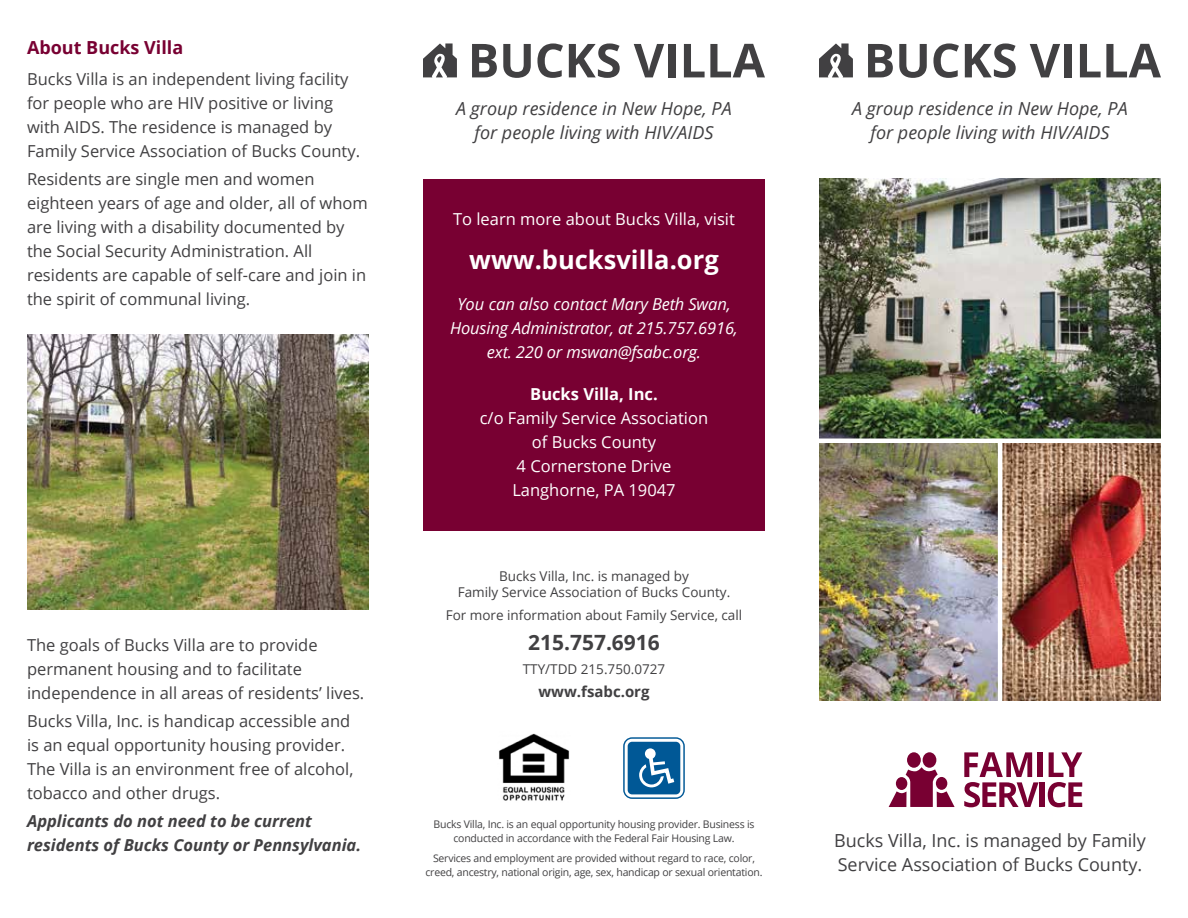
<style>
.page{position:relative;width:1188px;height:918px;background:#fff}
.page>*{position:absolute;margin:0;border:0;box-sizing:border-box;transform-origin:0 0}
.t1{font:700 25.5px "Open Sans";color:#fff}
.t2{font:700 21px "Open Sans";color:#414042}
.t3{font:italic 18px/24px "Open Sans";color:#414042;text-align:center}
.t4{font:18px/24px "Open Sans";color:#414042}
.t5{font:700 18px "Open Sans";color:#780032}
.t6{font:16.5px/24px "Open Sans";color:#414042}
.t7{font:16.5px/24px "Open Sans";color:#fff;text-align:center}
.t8{font:italic 16.5px/24px "Open Sans";letter-spacing:-.01em;color:#fff;text-align:center}
.t9{font:italic 700 16.5px/24px "Open Sans";color:#414042}
.t10{font:700 16.5px "Open Sans";color:#fff}
.t11{font:700 15px "Open Sans";color:#414042}
.t12{font:13.5px/16.5px "Open Sans";color:#414042;text-align:center}
.t13{font:10.5px/13.5px "Open Sans";letter-spacing:-.02em;color:#414042;text-align:center}
</style>
<div class="page">
<img style="left:1002px;top:443px;width:159px;height:258px">
<img style="left:819px;top:443px;width:179px;height:257px">
<img style="left:819px;top:179px;width:342px;height:260px">
<svg style="left:868px;top:44px;width:25px;height:33px"></svg>
<svg style="left:899px;top:44px;width:28px;height:34px"></svg>
<svg style="left:933px;top:43px;width:26px;height:35px"></svg>
<svg style="left:965px;top:43px;width:51px;height:35px"></svg>
<svg style="left:1030px;top:44px;width:30px;height:33px"></svg>
<div style="left:1064px;top:44px;width:7px;height:33px;background:#414042"></div>
<svg style="left:1080px;top:44px;width:81px;height:33px"></svg>
<svg style="left:819px;top:43px;width:34px;height:34px"></svg>
<div style="left:907px;top:752px;width:14px;height:16px;background:#780032;border-radius:50%"></div>
<svg style="left:889px;top:767px;width:66px;height:40px"></svg>
<div style="left:923px;top:752px;width:13px;height:16px;background:#780032;border-radius:50%"></div>
<div style="left:1040px;top:782px;width:5px;height:25px;background:#780032"></div>
<svg style="left:964px;top:752px;width:75px;height:55px"></svg>
<div style="left:1038px;top:752px;width:5px;height:25px;background:#780032"></div>
<svg style="left:1048px;top:752px;width:34px;height:55px"></svg>
<img style="left:27px;top:335px;width:342px;height:274px">
<img style="left:499px;top:733px;width:71px;height:68px">
<div style="left:624px;top:738px;width:60px;height:60px;background:#005896;border-radius:8px"></div>
<div style="left:623px;top:737px;width:62px;height:62px;border:2px solid #005896;border-radius:8px"></div>
<div style="left:625px;top:739px;width:58px;height:58px;border:3px solid #fff;border-radius:6px"></div>
<svg style="left:645px;top:748px;width:11px;height:11px"></svg>
<svg style="left:639px;top:750px;width:36px;height:37px"></svg>
<div style="left:423px;top:179px;width:342px;height:351px;background:#780032"></div>
<svg style="left:472px;top:44px;width:25px;height:33px"></svg>
<svg style="left:503px;top:44px;width:28px;height:34px"></svg>
<svg style="left:537px;top:43px;width:26px;height:35px"></svg>
<svg style="left:569px;top:43px;width:51px;height:35px"></svg>
<svg style="left:634px;top:44px;width:30px;height:33px"></svg>
<div style="left:668px;top:44px;width:7px;height:33px;background:#414042"></div>
<svg style="left:684px;top:44px;width:81px;height:33px"></svg>
<svg style="left:423px;top:43px;width:34px;height:34px"></svg>
<p class="t5" style="left:27px;top:35px;width:158px">About Bucks Villa</p>
<p class="t6" style="left:27px;top:67px;width:335px">Bucks Villa is an independent living facility for people who are HIV positive or living with AIDS. The residence is managed by Family Service Association of Bucks County.</p>
<p class="t6" style="left:27px;top:167px;width:342px">Residents are single men and women eighteen years of age and older, all of whom are living with a disability documented by the Social Security Administration. All residents are capable of self-care and join in the spirit of communal living.</p>
<p class="t3" style="left:456px;top:96px;width:277px">A group residence in New Hope, PA for people living with HIV/AIDS</p>
<p class="t7" style="left:453px;top:206px;width:283px">To learn more about Bucks Villa, visit</p>
<h1 class="t1" style="left:469px;top:242px;width:251px">www.bucksvilla.org</h1>
<p class="t8" style="left:450px;top:292px;width:289px">You can also contact Mary Beth Swan,<br>Housing Administrator, at 215.757.6916, ext. 220 or mswan@fsabc.org.</p>
<p class="t10" style="left:530px;top:382px;width:129px">Bucks Villa, Inc.</p>
<p class="t7" style="left:480px;top:405px;width:230px">c/o Family Service Association of Bucks County<br>4 Cornerstone Drive<br>Langhorne, PA 19047</p>
<p class="t12" style="left:458px;top:567px;width:274px">Bucks Villa, Inc. is managed by<br>Family Service Association of Bucks County.</p>
<p class="t12" style="left:446px;top:607px;width:298px">For more information about Family Service, call</p>
<p class="t2" style="left:528px;top:628px;width:133px">215.757.6916</p>
<p class="t12" style="left:523px;top:660px;width:144px">TTY/TDD 215.750.0727</p>
<p class="t11" style="left:538px;top:681px;width:113px">www.fsabc.org</p>
<p class="t6" style="left:27px;top:632px;width:339px">The goals of Bucks Villa are to provide permanent housing and to facilitate independence in all areas of residents’ lives.</p>
<p class="t6" style="left:27px;top:708px;width:328px">Bucks Villa, Inc. is handicap accessible and is an equal opportunity housing provider.<br>The Villa is an environment free of alcohol, tobacco and other drugs.</p>
<p class="t9" style="left:27px;top:809px;width:336px">Applicants do not need to be current residents of Bucks County or Pennsylvania.</p>
<p class="t13" style="left:434px;top:818px;width:322px">Bucks Villa, Inc. is an equal opportunity housing provider. Business is conducted in accordance with the Federal Fair Housing Law.</p>
<p class="t13" style="left:426px;top:851px;width:338px">Services and employment are provided without regard to race, color, creed, ancestry, national origin, age, sex, handicap or sexual orientation.</p>
<p class="t3" style="left:852px;top:96px;width:277px">A group residence in New Hope, PA for people living with HIV/AIDS</p>
<p class="t4" style="left:834px;top:828px;width:313px">Bucks Villa, Inc. is managed by Family<br>Service Association of Bucks County.</p>
</div>
